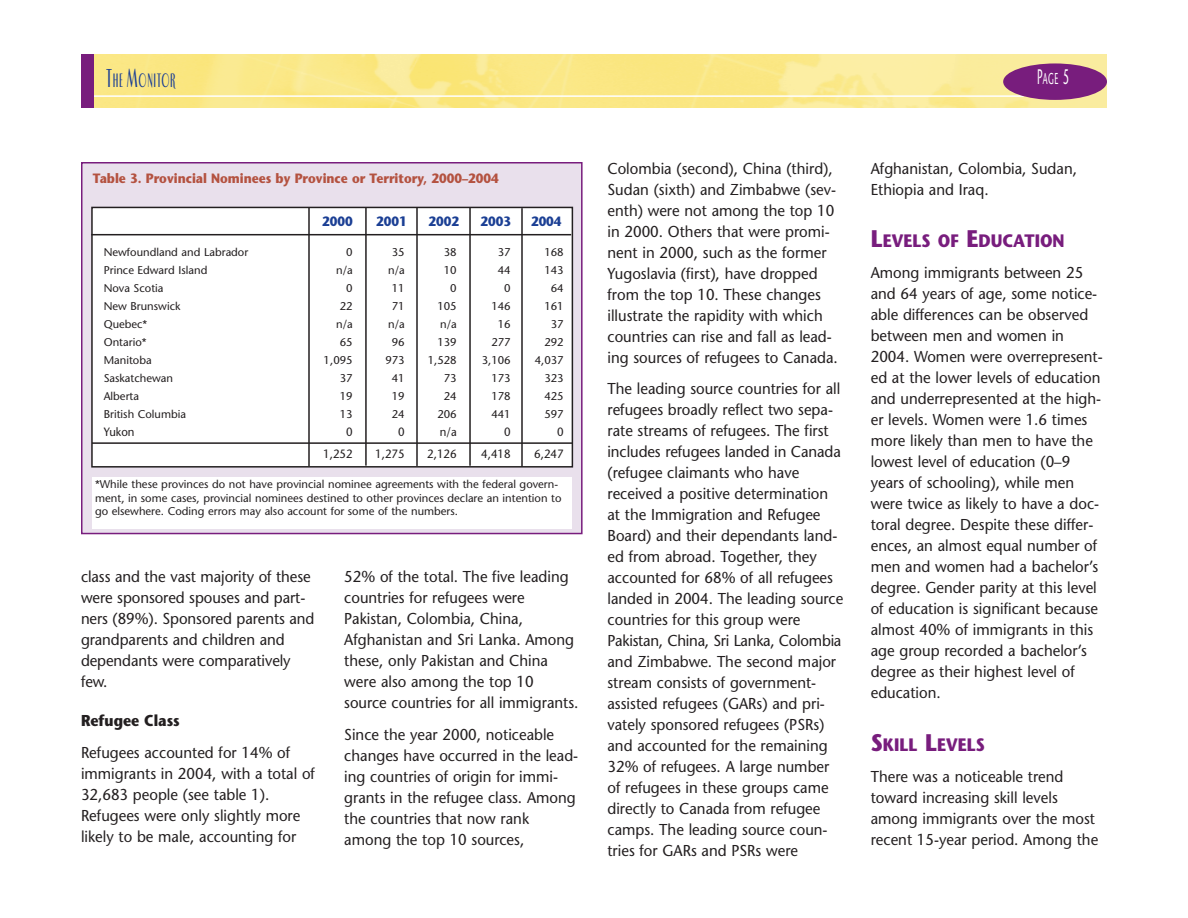
<style>
.page{position:relative;width:1188px;height:918px;background:#fff}
.page>*{position:absolute;margin:0;border:0;box-sizing:border-box;transform-origin:0 0}
.t1{font:700 20.25px "Luna ITC";letter-spacing:.075em;color:#1b3f94;scale:.5 1}
.t2{font:700 18px "Stone Sans";color:#781d7d;scale:.9 1}
.t3{font:15.75px/21px "Stone Sans";color:#231f20;scale:.95 1}
.t4{font:700 15.75px "Stone Sans";color:#231f20;scale:.9 1}
.t5{font:15.75px "Stone Sans";color:#fff;scale:.5 1}
.t6{font:700 13.5px "Stone Sans";color:#b45240;scale:.9 1}
.t7{font:700 13.5px "Stone Sans";color:#1b3f94;scale:.9 1}
.t8{font:12px "Stone Sans";color:#231f20;scale:.95 1}
.t9{font:11.25px/13.5px "Stone Sans";color:#231f20}
.s1{font-size:27px}
.s2{font-size:21px}
.s3{font-size:24px}
</style>
<div class="page">
<img style="left:94px;top:54px;width:1013px;height:54px">
<hr style="left:81px;top:95px;width:943px;height:2px;background:#fff">
<div style="left:1003px;top:63px;width:104px;height:37px;background:#781d7d;border-radius:50%"></div>
<div style="left:81px;top:54px;width:13px;height:54px;background:#781d7d"></div>
<div style="left:82px;top:163px;width:500px;height:371px;background:#e9e0ec"></div>
<div style="left:81px;top:162px;width:502px;height:372px;border:2px solid #781d7d"></div>
<div style="left:92px;top:207px;width:480px;height:260px;background:#fff"></div>
<div style="left:91px;top:207px;width:482px;height:261px;border:2px solid #231f20"></div>
<hr style="left:365px;top:207px;width:2px;height:259px;background:#231f20">
<hr style="left:469px;top:207px;width:2px;height:259px;background:#231f20">
<hr style="left:91px;top:234px;width:480px;height:1px;background:#231f20">
<hr style="left:521px;top:208px;width:2px;height:259px;background:#231f20">
<hr style="left:416px;top:207px;width:2px;height:259px;background:#231f20">
<hr style="left:308px;top:207px;width:2px;height:259px;background:#231f20">
<hr style="left:92px;top:442px;width:480px;height:2px;background:#231f20">
<div style="left:92px;top:477px;width:479px;height:52px;background:#fff"></div>
<p class="t1" style="left:107px;top:71px;width:139px"><span class="s1">T</span>HE <span class="s1">M</span>ONITOR</p>
<p class="t5" style="left:1037px;top:73px;width:65px"><span class="s2">P</span>AGE <span class="s2">5</span></p>
<p class="t6" style="left:93px;top:173px;width:452px">Table 3. Provincial Nominees by Province or Territory, 2000–2004</p>
<p class="t7" style="left:322px;top:216px;width:36px">2000</p>
<p class="t7" style="left:376px;top:216px;width:36px">2001</p>
<p class="t7" style="left:428px;top:216px;width:36px">2002</p>
<p class="t7" style="left:481px;top:216px;width:36px">2003</p>
<p class="t7" style="left:531px;top:216px;width:36px">2004</p>
<p class="t9" style="left:104px;top:246px;width:146px">Newfoundland and Labrador</p>
<p class="t9" style="left:346px;top:246px;width:8px">0</p>
<p class="t9" style="left:392px;top:246px;width:14px">35</p>
<p class="t9" style="left:444px;top:246px;width:14px">38</p>
<p class="t9" style="left:498px;top:246px;width:14px">37</p>
<p class="t9" style="left:544px;top:246px;width:21px">168</p>
<p class="t9" style="left:104px;top:264px;width:105px">Prince Edward Island</p>
<p class="t9" style="left:336px;top:264px;width:18px">n/a</p>
<p class="t9" style="left:388px;top:264px;width:18px">n/a</p>
<p class="t9" style="left:444px;top:264px;width:14px">10</p>
<p class="t9" style="left:498px;top:264px;width:14px">44</p>
<p class="t9" style="left:544px;top:264px;width:21px">143</p>
<p class="t9" style="left:104px;top:282px;width:61px">Nova Scotia</p>
<p class="t9" style="left:346px;top:282px;width:8px">0</p>
<p class="t9" style="left:392px;top:282px;width:14px">11</p>
<p class="t9" style="left:450px;top:282px;width:8px">0</p>
<p class="t9" style="left:504px;top:282px;width:8px">0</p>
<p class="t9" style="left:551px;top:282px;width:14px">64</p>
<p class="t9" style="left:104px;top:300px;width:78px">New Brunswick</p>
<p class="t9" style="left:340px;top:300px;width:14px">22</p>
<p class="t9" style="left:392px;top:300px;width:14px">71</p>
<p class="t9" style="left:437px;top:300px;width:21px">105</p>
<p class="t9" style="left:491px;top:300px;width:21px">146</p>
<p class="t9" style="left:544px;top:300px;width:21px">161</p>
<p class="t9" style="left:104px;top:318px;width:45px">Quebec*</p>
<p class="t9" style="left:336px;top:318px;width:18px">n/a</p>
<p class="t9" style="left:388px;top:318px;width:18px">n/a</p>
<p class="t9" style="left:440px;top:318px;width:18px">n/a</p>
<p class="t9" style="left:498px;top:318px;width:14px">16</p>
<p class="t9" style="left:551px;top:318px;width:14px">37</p>
<p class="t9" style="left:104px;top:336px;width:44px">Ontario*</p>
<p class="t9" style="left:340px;top:336px;width:14px">65</p>
<p class="t9" style="left:392px;top:336px;width:14px">96</p>
<p class="t9" style="left:437px;top:336px;width:21px">139</p>
<p class="t9" style="left:491px;top:336px;width:21px">277</p>
<p class="t9" style="left:544px;top:336px;width:21px">292</p>
<p class="t9" style="left:104px;top:354px;width:49px">Manitoba</p>
<p class="t9" style="left:324px;top:354px;width:31px">1,095</p>
<p class="t9" style="left:385px;top:354px;width:21px">973</p>
<p class="t9" style="left:428px;top:354px;width:31px">1,528</p>
<p class="t9" style="left:482px;top:354px;width:31px">3,106</p>
<p class="t9" style="left:535px;top:354px;width:31px">4,037</p>
<p class="t9" style="left:104px;top:372px;width:71px">Saskatchewan</p>
<p class="t9" style="left:340px;top:372px;width:14px">37</p>
<p class="t9" style="left:392px;top:372px;width:14px">41</p>
<p class="t9" style="left:444px;top:372px;width:14px">73</p>
<p class="t9" style="left:491px;top:372px;width:21px">173</p>
<p class="t9" style="left:544px;top:372px;width:21px">323</p>
<p class="t9" style="left:104px;top:390px;width:37px">Alberta</p>
<p class="t9" style="left:340px;top:390px;width:14px">19</p>
<p class="t9" style="left:392px;top:390px;width:14px">19</p>
<p class="t9" style="left:444px;top:390px;width:14px">24</p>
<p class="t9" style="left:491px;top:390px;width:21px">178</p>
<p class="t9" style="left:544px;top:390px;width:21px">425</p>
<p class="t9" style="left:104px;top:408px;width:84px">British Columbia</p>
<p class="t9" style="left:340px;top:408px;width:14px">13</p>
<p class="t9" style="left:392px;top:408px;width:14px">24</p>
<p class="t9" style="left:437px;top:408px;width:21px">206</p>
<p class="t9" style="left:491px;top:408px;width:21px">441</p>
<p class="t9" style="left:544px;top:408px;width:21px">597</p>
<p class="t8" style="left:104px;top:427px;width:34px">Yukon</p>
<p class="t8" style="left:346px;top:427px;width:8px">0</p>
<p class="t8" style="left:398px;top:427px;width:8px">0</p>
<p class="t8" style="left:440px;top:427px;width:19px">n/a</p>
<p class="t8" style="left:504px;top:427px;width:8px">0</p>
<p class="t8" style="left:557px;top:427px;width:8px">0</p>
<p class="t8" style="left:323px;top:450px;width:32px">1,252</p>
<p class="t8" style="left:375px;top:450px;width:32px">1,275</p>
<p class="t8" style="left:427px;top:450px;width:32px">2,126</p>
<p class="t8" style="left:481px;top:450px;width:32px">4,418</p>
<p class="t8" style="left:534px;top:450px;width:32px">6,247</p>
<p class="t9" style="left:95px;top:479px;width:468px">*While these provinces do not have provincial nominee agreements with the federal govern&shy;ment, in some cases, provincial nominees destined to other provinces declare an intention to go elsewhere. Coding errors may also account for some of the numbers.</p>
<p class="t3" style="left:81px;top:568px;width:247px">class and the vast majority of these were sponsored spouses and part&shy;ners (89%). Sponsored parents and grandparents and children and dependants were comparatively few.</p>
<p class="t4" style="left:81px;top:715px;width:111px">Refugee Class</p>
<p class="t3" style="left:81px;top:744px;width:248px">Refugees accounted for 14% of immigrants in 2004, with a total of<br>32,683 people (see table 1).<br>Refugees were only slightly more likely to be male, accounting for</p>
<p class="t3" style="left:344px;top:568px;width:248px">52% of the total. The five leading countries for refugees were<br>Pakistan, Colombia, China,<br>Afghanistan and Sri Lanka. Among these, only Pakistan and China were also among the top 10 source countries for all immigrants.</p>
<p class="t3" style="left:344px;top:725px;width:248px">Since the year 2000, noticeable changes have occurred in the lead&shy;ing countries of origin for immi&shy;grants in the refugee class. Among the countries that now rank among the top 10 sources,</p>
<p class="t3" style="left:607px;top:159px;width:244px">Colombia (second), China (third),<br>Sudan (sixth) and Zimbabwe (sev&shy;enth) were not among the top 10 in 2000. Others that were promi&shy;nent in 2000, such as the former<br>Yugoslavia (first), have dropped from the top 10. These changes illustrate the rapidity with which countries can rise and fall as lead&shy;ing sources of refugees to Canada.</p>
<p class="t3" style="left:607px;top:380px;width:250px">The leading source countries for all refugees broadly reflect two sepa&shy;rate streams of refugees. The first includes refugees landed in Canada (refugee claimants who have received a positive determination at the Immigration and Refugee<br>Board) and their dependants land&shy;ed from abroad. Together, they accounted for 68% of all refugees landed in 2004. The leading source countries for this group were<br>Pakistan, China, Sri Lanka, Colombia and Zimbabwe. The second major stream consists of government&shy;assisted refugees (GARs) and pri&shy;vately sponsored refugees (PSRs) and accounted for the remaining<br>32% of refugees. A large number of refugees in these groups came directly to Canada from refugee camps. The leading source coun&shy;tries for GARs and PSRs were</p>
<p class="t3" style="left:871px;top:159px;width:219px">Afghanistan, Colombia, Sudan,<br>Ethiopia and Iraq.</p>
<p class="t2" style="left:871px;top:233px;width:217px"><span class="s3">L</span>EVELS OF <span class="s3">E</span>DUCATION</p>
<p class="t3" style="left:871px;top:264px;width:246px">Among immigrants between 25 and 64 years of age, some notice&shy;able differences can be observed between men and women in<br>2004. Women were overrepresent&shy;ed at the lower levels of education and underrepresented at the high&shy;er levels. Women were 1.6 times more likely than men to have the lowest level of education (0–9 years of schooling), while men were twice as likely to have a doc&shy;toral degree. Despite these differ&shy;ences, an almost equal number of men and women had a bachelor’s degree. Gender parity at this level of education is significant because almost 40% of immigrants in this age group recorded a bachelor’s degree as their highest level of education.</p>
<p class="t2" style="left:871px;top:737px;width:128px"><span class="s3">S</span>KILL <span class="s3">L</span>EVELS</p>
<p class="t3" style="left:871px;top:768px;width:241px">There was a noticeable trend toward increasing skill levels among immigrants over the most recent 15-year period. Among the</p>
</div>
